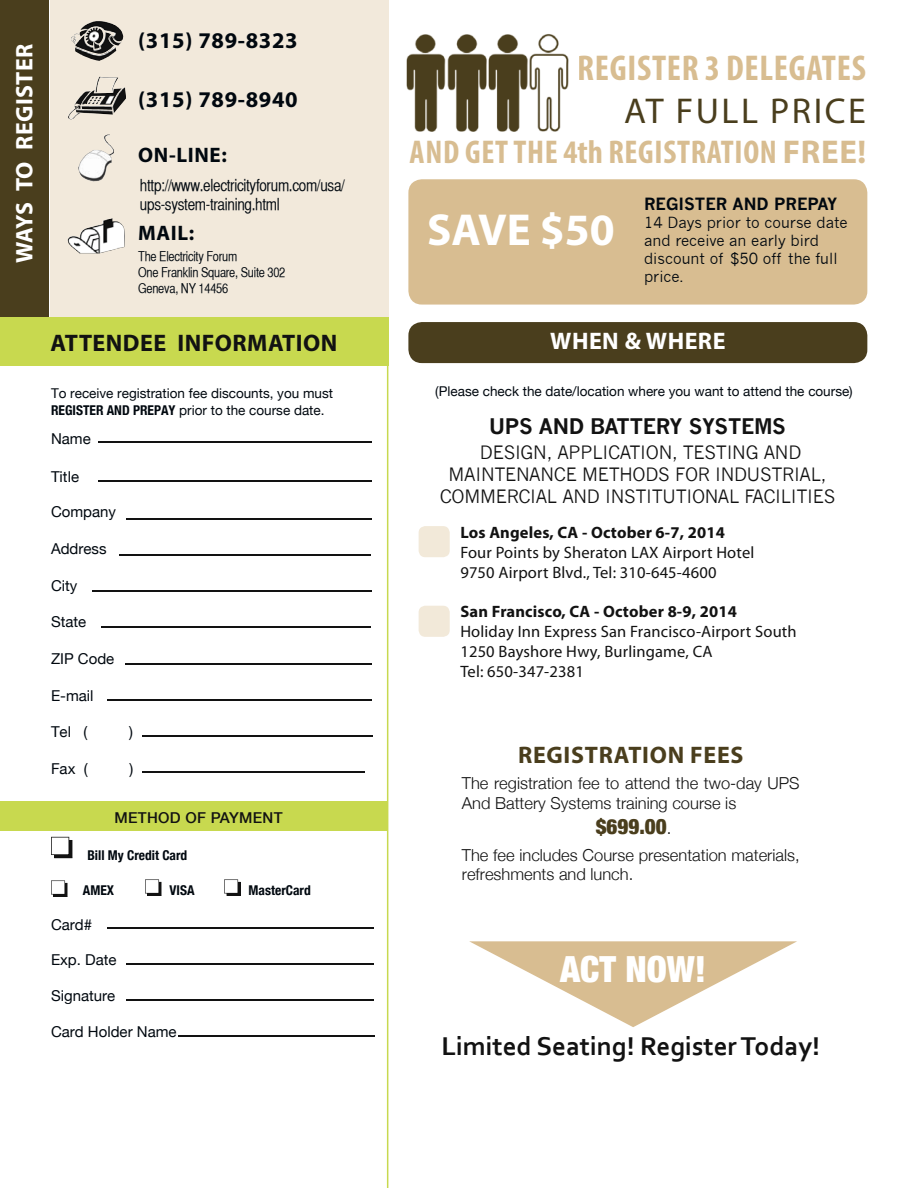
<style>
.page{position:relative;width:918px;height:1188px;background:#fff}
.page>*{position:absolute;margin:0;border:0;box-sizing:border-box;transform-origin:0 0}
.t1{font:700 45px "Myriad Pro";color:#fff}
.t2{font:700 condensed 36px "Myriad Pro";letter-spacing:.02em;color:#d8bd91}
.t3{font:36px "Myriad Pro";letter-spacing:.07em;color:#4a3e1d}
.t4{font:900 condensed 36px "Helvetica Neue";color:#fff}
.t5{font:700 condensed 33px "Myriad Pro";letter-spacing:.02em;color:#d8bd91}
.t6{font:700 27px "Corbel";color:#121212}
.t7{font:700 24px "Myriad Pro";letter-spacing:.02em;color:#fff}
.t8{font:700 24px "Myriad Pro";letter-spacing:.02em;color:#121212}
.t9{font:700 24px "Myriad Pro";letter-spacing:.03em;color:#4a3e1d}
.t10{font:700 22.5px "Myriad Pro";letter-spacing:.03em;color:#01080f}
.t11{font:700 21px "News Gothic";letter-spacing:-.015em;color:#121212}
.t12{font:700 21px "Myriad Pro";letter-spacing:.03em;color:#01080f}
.t13{font:900 condensed 21px "Helvetica Neue";color:#4a3e1d}
.t14{font:18px/21.6px "News Gothic";letter-spacing:-.015em;color:#121212;text-align:center}
.t15{font:16.5px/19.8px "Myriad Pro";letter-spacing:.01em;color:#121212}
.t16{font:300 16.5px/19.8px "Helvetica Neue";color:#121212}
.t17{font:16.5px/19.8px "Helvetica CY Plain";letter-spacing:-.02em;color:#01080f}
.t18{font:700 16.5px "Myriad Pro";letter-spacing:.01em;color:#121212}
.t19{font:700 16.5px "News Gothic";color:#01080f}
.t20{font:15px "Helvetica Neue";color:#01080f}
.t21{font:15px/18px "News Gothic";color:#01080f}
.t22{font:500 15px "Helvetica Neue";letter-spacing:.02em;color:#121212}
.t23{font:13.5px/16.2px "Helvetica Neue";color:#01080f}
.t24{font:13.5px/16.2px "Helvetica CY Plain";letter-spacing:-.02em;color:#01080f}
.t25{font:700 condensed 13.5px "Helvetica Neue";color:#01080f}
.s1{font-weight:700;font-stretch:condensed}
.s2{font-stretch:normal}
.s3{font-weight:300;font-stretch:normal;font-size:16.5px;color:#121212}
</style>
<div class="page">
<div style="left:0;top:0;width:48px;height:328px;background:#4a3e1d"></div>
<div style="left:50px;top:0;width:338px;height:328px;background:#f2e9db"></div>
<img style="left:80px;top:21px;width:43px;height:29px">
<img style="left:74px;top:77px;width:52px;height:36px">
<img style="left:79px;top:135px;width:35px;height:47px">
<img style="left:67px;top:218px;width:58px;height:35px">
<svg style="left:0;top:317px;width:388px;height:871px"></svg>
<div style="left:408px;top:322px;width:459px;height:41px;background:#4a3e1d;border-radius:14px"></div>
<div style="left:408px;top:179px;width:459px;height:126px;background:#d8bd91;border-radius:14px"></div>
<div style="left:419px;top:526px;width:31px;height:31px;background:#f2e9d9;border-radius:7px"></div>
<div style="left:419px;top:606px;width:31px;height:31px;background:#f2e9d9;border-radius:7px"></div>
<img style="left:406px;top:34px;width:163px;height:98px">
<svg style="left:469px;top:941px;width:328px;height:86px"></svg>
<div style="left:0;top:801px;width:388px;height:30px;background:#c8d94f"></div>
<hr style="left:99px;top:442px;width:273px;height:1px;background:#121212">
<hr style="left:99px;top:480px;width:273px;height:1px;background:#121212">
<hr style="left:102px;top:627px;width:269px;height:1px;background:#121212">
<hr style="left:126px;top:663px;width:246px;height:1px;background:#121212">
<hr style="left:108px;top:699px;width:264px;height:1px;background:#121212">
<hr style="left:142px;top:735px;width:230px;height:2px;background:#121212">
<hr style="left:142px;top:772px;width:223px;height:1px;background:#121212">
<hr style="left:107px;top:927px;width:267px;height:2px;background:#121212">
<hr style="left:126px;top:963px;width:248px;height:2px;background:#121212">
<hr style="left:126px;top:999px;width:248px;height:2px;background:#121212">
<hr style="left:178px;top:1035px;width:196px;height:2px;background:#121212">
<hr style="left:127px;top:518px;width:245px;height:1px;background:#121212">
<hr style="left:119px;top:554px;width:252px;height:1px;background:#121212">
<hr style="left:92px;top:591px;width:280px;height:1px;background:#121212">
<svg style="left:51px;top:837px;width:21px;height:21px"></svg>
<svg style="left:51px;top:880px;width:16px;height:17px"></svg>
<svg style="left:145px;top:879px;width:16px;height:17px"></svg>
<svg style="left:224px;top:879px;width:17px;height:17px"></svg>
<h3 class="t7" style="left:16px;top:263px;width:221px;rotate:-90deg">WAYS TO REGISTER</h3>
<h3 class="t10" style="left:138px;top:32px;width:161px">(315) 789-8323</h3>
<h3 class="t10" style="left:138px;top:91px;width:161px">(315) 789-8940</h3>
<p class="t12" style="left:138px;top:148px;width:90px">ON-LINE:</p>
<p class="t17" style="left:140px;top:176px;width:206px">http://www.electricityforum.com/usa/ ups-system-training.html</p>
<p class="t12" style="left:138px;top:225px;width:58px">MAIL:</p>
<p class="t24" style="left:138px;top:249px;width:149px">The Electricity Forum<br>One Franklin Square, Suite 302<br>Geneva, NY 14456</p>
<h3 class="t8" style="left:51px;top:334px;width:288px">ATTENDEE INFORMATION</h3>
<p class="t23" style="left:51px;top:385px;width:284px">To receive registration fee discounts, you must<br><span class="s1">REGISTER AND PREPAY</span> prior to the course date.</p>
<p class="t20" style="left:51px;top:430px;width:41px">Name</p>
<p class="t20" style="left:51px;top:468px;width:30px">Title</p>
<p class="t20" style="left:51px;top:503px;width:67px">Company</p>
<p class="t20" style="left:51px;top:540px;width:57px">Address</p>
<p class="t20" style="left:51px;top:576px;width:28px">City</p>
<p class="t20" style="left:51px;top:613px;width:37px">State</p>
<p class="t20" style="left:51px;top:650px;width:65px">ZIP Code</p>
<p class="t20" style="left:51px;top:686px;width:44px">E-mail</p>
<p class="t20" style="left:51px;top:723px;width:38px">Tel (</p>
<p class="t20" style="left:129px;top:723px;width:5px">)</p>
<p class="t20" style="left:51px;top:760px;width:38px">Fax (</p>
<p class="t20" style="left:129px;top:760px;width:5px">)</p>
<p class="t22" style="left:114px;top:808px;width:170px">METHOD OF PAYMENT</p>
<p class="t25" style="left:87px;top:848px;width:101px">Bill My Credit Card</p>
<p class="t25" style="left:83px;top:882px;width:33px">AMEX</p>
<p class="t25" style="left:170px;top:882px;width:27px">VISA</p>
<p class="t25" style="left:249px;top:882px;width:64px">MasterCard</p>
<p class="t20" style="left:51px;top:915px;width:43px">Card#</p>
<p class="t20" style="left:51px;top:951px;width:67px">Exp. Date</p>
<p class="t20" style="left:51px;top:987px;width:66px">Signature</p>
<p class="t20" style="left:51px;top:1022px;width:127px">Card Holder Name</p>
<h2 class="t2" style="left:577px;top:54px;width:290px">REGISTER 3 DELEGATES</h2>
<h2 class="t3" style="left:624px;top:97px;width:243px">AT FULL PRICE</h2>
<h3 class="t5" style="left:410px;top:139px;width:458px">AND GET THE 4th REGISTRATION <span class="s2">FREE!</span></h3>
<h1 class="t1" style="left:427px;top:213px;width:189px">SAVE $50</h1>
<p class="t19" style="left:644px;top:194px;width:195px">REGISTER AND PREPAY</p>
<p class="t21" style="left:644px;top:213px;width:205px">14 Days prior to course date and receive an early bird discount of $50 off the full price.</p>
<h3 class="t7" style="left:550px;top:332px;width:177px">WHEN &amp; WHERE</h3>
<p class="t23" style="left:435px;top:383px;width:419px">(Please check the date/location where you want to attend the course)</p>
<p class="t11" style="left:489px;top:414px;width:298px">UPS AND BATTERY SYSTEMS</p>
<p class="t14" style="left:440px;top:442px;width:397px">DESIGN, APPLICATION, TESTING AND<br>MAINTENANCE METHODS FOR INDUSTRIAL,<br>COMMERCIAL AND INSTITUTIONAL FACILITIES</p>
<p class="t18" style="left:460px;top:526px;width:266px">Los Angeles, CA - October 6-7, 2014</p>
<p class="t15" style="left:460px;top:544px;width:295px">Four Points by Sheraton LAX Airport Hotel<br>9750 Airport Blvd., Tel: 310-645-4600</p>
<p class="t18" style="left:460px;top:606px;width:278px">San Francisco, CA - October 8-9, 2014</p>
<p class="t15" style="left:460px;top:624px;width:338px">Holiday Inn Express San Francisco-Airport South<br>1250 Bayshore Hwy, Burlingame, CA<br>Tel: 650-347-2381</p>
<h3 class="t9" style="left:518px;top:745px;width:227px">REGISTRATION FEES</h3>
<p class="t16" style="left:462px;top:773px;width:339px">The registration fee to attend the two-day UPS<br>And Battery Systems training course is</p>
<p class="t13" style="left:596px;top:814px;width:77px">$699.00<span class="s3">.</span></p>
<p class="t16" style="left:462px;top:844px;width:339px">The fee includes Course presentation materials, refreshments and lunch.</p>
<h2 class="t4" style="left:560px;top:947px;width:147px">ACT NOW!</h2>
<h3 class="t6" style="left:442px;top:1035px;width:380px">Limited Seating! Register Today!</h3>
</div>
